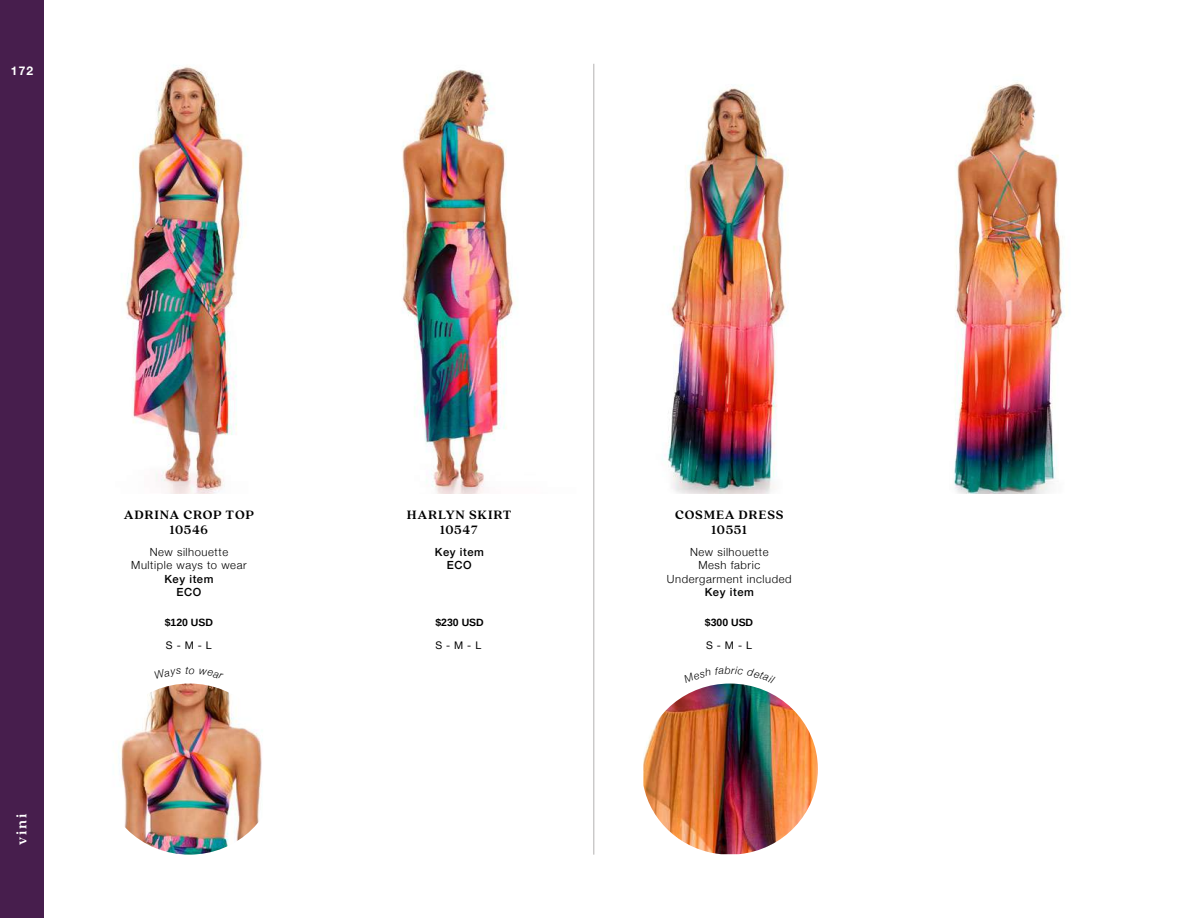
<style>
.page{position:relative;width:1188px;height:918px;background:#fff}
.page>*{position:absolute;margin:0;border:0;box-sizing:border-box;transform-origin:0 0}
.t1{font:700 15px "Quincy CF";color:#fff}
.t2{font:700 13.5px/15px "Quincy CF";letter-spacing:.055em;color:#000;text-align:center}
.t3{font:700 12px "Helvetica Neue";color:#fff}
.t4{font:300 11.25px/13.5px "Helvetica Neue";letter-spacing:.05em;color:#000;text-align:center}
.t5{font:500 11.25px/13.5px "Helvetica Neue";letter-spacing:.05em;color:#000;text-align:center}
.t6{font:700 10.5px "Arimo";color:#000}
.t7{font:10.5px "Helvetica Neue";color:#000}
</style>
<div class="page">
<hr style="left:594px;top:64px;width:1px;height:791px;background:#b3b2b2">
<div style="left:0;top:0;width:44px;height:918px;background:#471e4d"></div>
<img style="left:954px;top:82px;width:111px;height:412px">
<img style="left:662px;top:87px;width:127px;height:407px">
<img style="left:402px;top:69px;width:113px;height:425px">
<img style="left:125px;top:65px;width:123px;height:429px">
<img style="left:120px;top:684px;width:143px;height:171px">
<img style="left:643px;top:684px;width:175px;height:170px">
<p class="t3" style="left:11px;top:62px;width:24px">172</p>
<h1 class="t1" style="left:11px;top:845px;width:32px;rotate:-90deg">vini</h1>
<p class="t2" style="left:124px;top:507px;width:132px">ADRINA CROP TOP<br>10546</p>
<p class="t4" style="left:131px;top:544px;width:117px">New silhouette<br>Multiple ways to wear</p>
<p class="t5" style="left:164px;top:571px;width:51px">Key item<br>ECO</p>
<p class="t2" style="left:407px;top:507px;width:106px">HARLYN SKIRT<br>10547</p>
<p class="t5" style="left:435px;top:544px;width:51px">Key item<br>ECO</p>
<p class="t2" style="left:675px;top:507px;width:110px">COSMEA DRESS<br>10551</p>
<p class="t4" style="left:667px;top:544px;width:126px">New silhouette<br>Mesh fabric<br>Undergarment included</p>
<p class="t5" style="left:705px;top:584px;width:51px">Key item</p>
<p class="t6" style="left:165px;top:618px;width:50px">$120 USD</p>
<p class="t6" style="left:435px;top:618px;width:50px">$230 USD</p>
<p class="t6" style="left:705px;top:618px;width:50px">$300 USD</p>
<p class="t7" style="left:166px;top:638px;width:47px">S-M-L</p>
<p class="t7" style="left:435px;top:638px;width:47px">S-M-L</p>
<p class="t7" style="left:706px;top:638px;width:47px">S-M-L</p>
</div>
